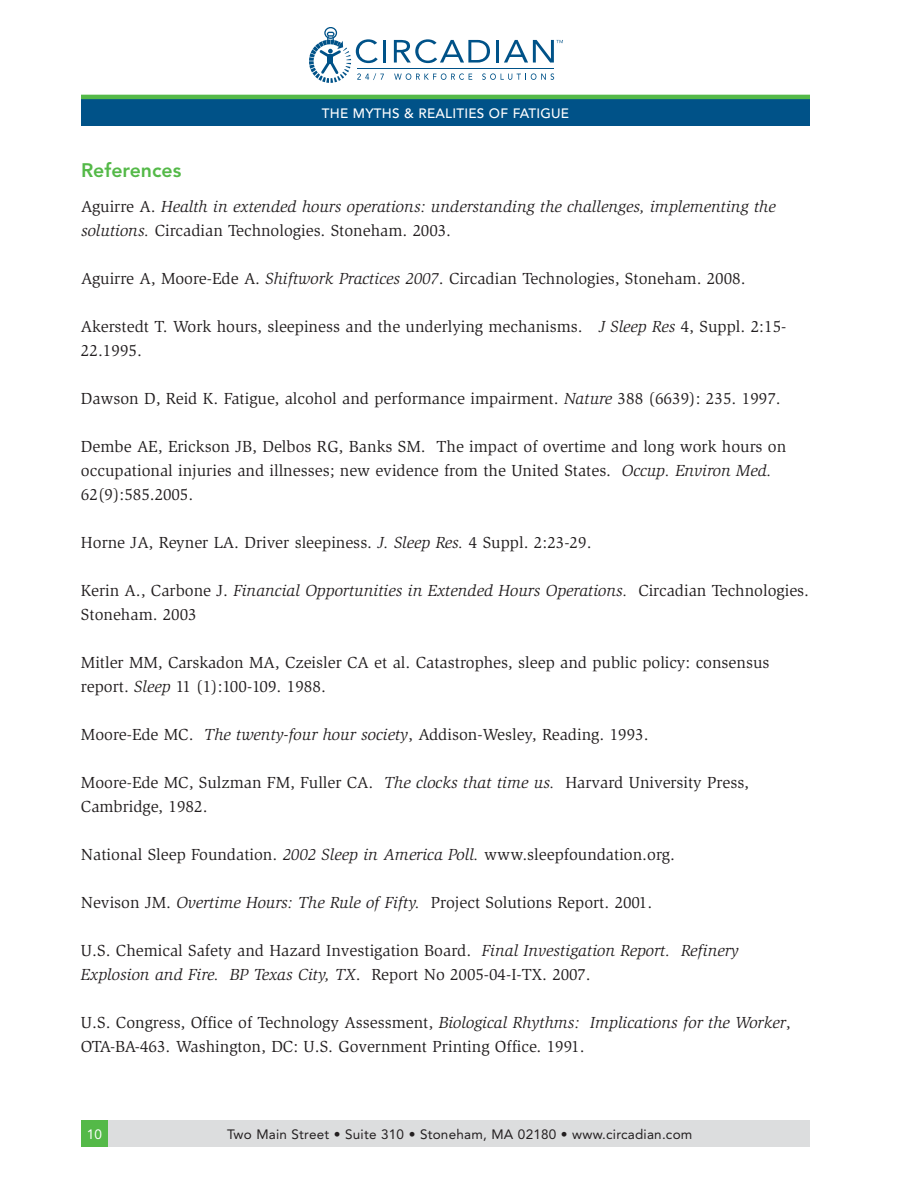
<style>
.page{position:relative;width:918px;height:1188px;background:#fff}
.page>*{position:absolute;margin:0;border:0;box-sizing:border-box;transform-origin:0 0}
.t1{font:800 19.5px "Avenir";color:#54b948}
.t2{font:16.5px/24px "Slimbach";color:#231f20}
.t3{font:italic 16.5px/24px "Slimbach";color:#231f20}
.t4{font:13.5px "Avenir";letter-spacing:.015em;color:#231f20}
.t5{font:500 13.5px "Avenir";letter-spacing:.015em;color:#fff}
.t6{font:13.5px "Avenir";color:#fff}
.s1{font-style:normal}
.s2{font-style:italic}
</style>
<div class="page">
<hr style="left:383px;top:40px;width:3px;height:23px;background:#005288">
<svg style="left:394px;top:39px;width:96px;height:24px"></svg>
<hr style="left:496px;top:40px;width:3px;height:23px;background:#005288">
<svg style="left:394px;top:73px;width:78px;height:7px"></svg>
<svg style="left:482px;top:73px;width:72px;height:7px"></svg>
<hr style="left:357px;top:68px;width:197px;height:1px;background:#005288">
<svg style="left:309px;top:27px;width:75px;height:56px"></svg>
<svg style="left:504px;top:40px;width:59px;height:23px"></svg>
<div style="left:81px;top:99px;width:729px;height:27px;background:#005288"></div>
<hr style="left:81px;top:95px;width:729px;height:4px;background:#54b948">
<div style="left:81px;top:1120px;width:729px;height:28px;background:#dcddde"></div>
<div style="left:81px;top:1120px;width:27px;height:28px;background:#54b948"></div>
<p class="t5" style="left:322px;top:108px;width:249px">THE MYTHS &amp; REALITIES OF FATIGUE</p>
<p class="t1" style="left:81px;top:162px;width:102px">References</p>
<p class="t3" style="left:81px;top:195px;width:696px"><span class="s1">Aguirre A.</span> Health in extended hours operations: understanding the challenges, implementing the solutions. <span class="s1">Circadian Technologies. Stoneham. 2003.</span></p>
<p class="t2" style="left:81px;top:267px;width:666px">Aguirre A, Moore-Ede A. <span class="s2">Shiftwork Practices 2007</span>. Circadian Technologies, Stoneham. 2008.</p>
<p class="t2" style="left:81px;top:315px;width:707px">Akerstedt T. Work hours, sleepiness and the underlying mechanisms. <span class="s2">J Sleep Res</span> 4, Suppl. 2:15-<br>22.1995.</p>
<p class="t2" style="left:81px;top:387px;width:701px">Dawson D, Reid K. Fatigue, alcohol and performance impairment. <span class="s2">Nature</span> 388 (6639): 235. 1997.</p>
<p class="t2" style="left:81px;top:435px;width:707px">Dembe AE, Erickson JB, Delbos RG, Banks SM. The impact of overtime and long work hours on occupational injuries and illnesses; new evidence from the United States. <span class="s2">Occup. Environ Med.<br></span>62(9):585.2005.</p>
<p class="t2" style="left:81px;top:531px;width:512px">Horne JA, Reyner LA. Driver sleepiness. <span class="s2">J. Sleep Res.</span> 4 Suppl. 2:23-29.</p>
<p class="t2" style="left:81px;top:579px;width:729px">Kerin A., Carbone J. <span class="s2">Financial Opportunities in Extended Hours Operations.</span> Circadian Technologies.<br>Stoneham. 2003</p>
<p class="t2" style="left:81px;top:651px;width:690px">Mitler MM, Carskadon MA, Czeisler CA et al. Catastrophes, sleep and public policy: consensus report. <span class="s2">Sleep</span> 11 (1):100-109. 1988.</p>
<p class="t2" style="left:81px;top:723px;width:569px">Moore-Ede MC. <span class="s2">The twenty-four hour society</span>, Addison-Wesley, Reading. 1993.</p>
<p class="t2" style="left:81px;top:771px;width:669px">Moore-Ede MC, Sulzman FM, Fuller CA. <span class="s2">The clocks that time us.</span> Harvard University Press,<br>Cambridge, 1982.</p>
<p class="t2" style="left:81px;top:843px;width:596px">National Sleep Foundation. <span class="s2">2002 Sleep in America Poll.</span> www.sleepfoundation.org.</p>
<p class="t2" style="left:81px;top:891px;width:573px">Nevison JM. <span class="s2">Overtime Hours: The Rule of Fifty.</span> Project Solutions Report. 2001.</p>
<p class="t2" style="left:81px;top:939px;width:659px">U.S. Chemical Safety and Hazard Investigation Board. <span class="s2">Final Investigation Report. Refinery<br>Explosion and Fire. BP Texas City, TX</span>. Report No 2005-04-I-TX. 2007.</p>
<p class="t2" style="left:81px;top:1011px;width:711px">U.S. Congress, Office of Technology Assessment, <span class="s2">Biological Rhythms: Implications for the Worker</span>,<br>OTA-BA-463. Washington, DC: U.S. Government Printing Office. 1991.</p>
<p class="t6" style="left:87px;top:1129px;width:17px">10</p>
<p class="t4" style="left:227px;top:1129px;width:467px">Two Main Street • Suite 310 • Stoneham, MA 02180 • www.circadian.com</p>
</div>
